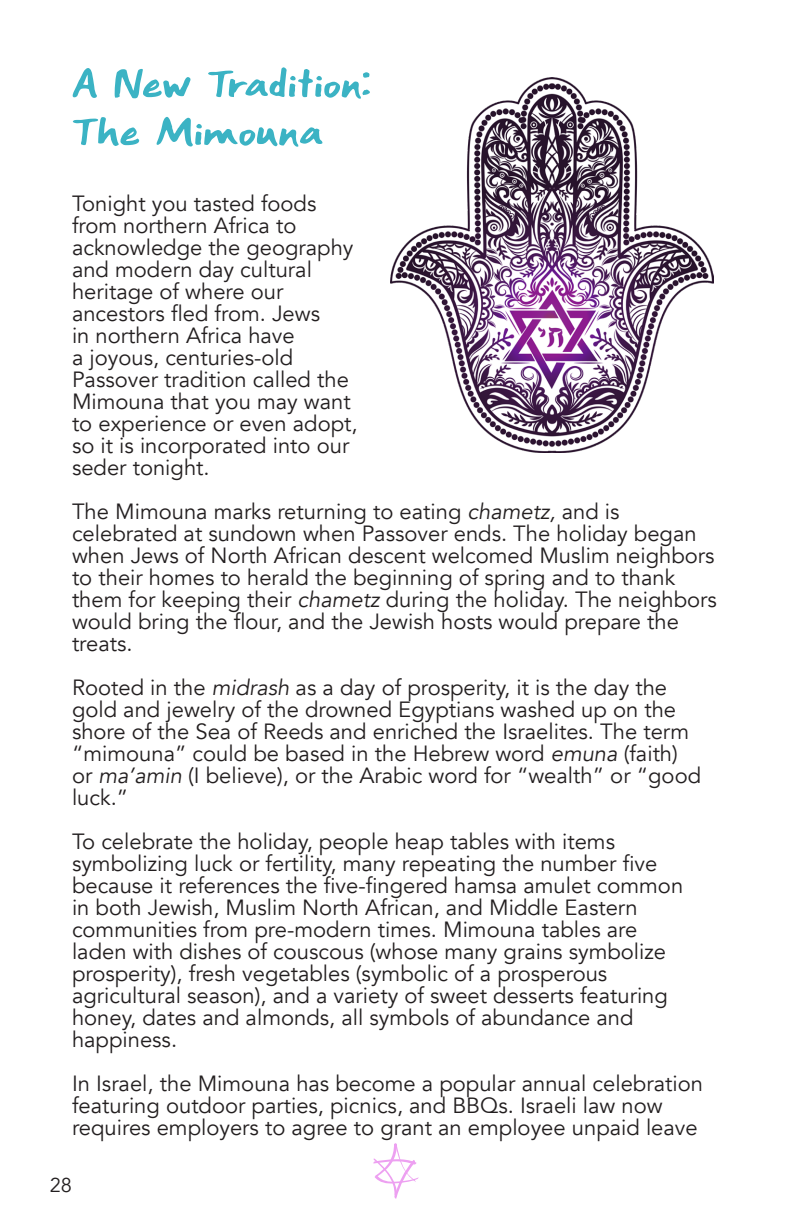
<style>
.page{position:relative;width:792px;height:1224px;background:#fff}
.page>*{position:absolute;margin:0;border:0;box-sizing:border-box;transform-origin:0 0}
.t1{font:56px "Gros Marqueur";color:#3bb3c4}
.t2{font:22px/22px "Avenir";color:#231f20}
.t3{font:20px "Avenir";color:#231f20}
.s1{font-style:italic}
</style>
<div class="page">
<svg style="left:373px;top:1143px;width:46px;height:56px"></svg>
<img style="left:391px;top:78px;width:322px;height:374px">
<p class="t1" style="left:72px;top:60px;width:300px">A New Tradition:</p>
<p class="t1" style="left:72px;top:108px;width:253px">The Mimouna</p>
<p class="t2" style="left:72px;top:192px;width:287px">Tonight you tasted foods from northern Africa to acknowledge the geography and modern day cultural heritage of where our ancestors fled from. Jews<br>in northern Africa have<br>a joyous, centuries-old<br>Passover tradition called the<br>Mimouna that you may want to experience or even adopt, so it is incorporated into our seder tonight.</p>
<p class="t2" style="left:72px;top:500px;width:646px">The Mimouna marks returning to eating <span class="s1">chametz,</span> and is celebrated at sundown when Passover ends. The holiday began when Jews of North African descent welcomed Muslim neighbors to their homes to herald the beginning of spring and to thank them for keeping their <span class="s1">chametz</span> during the holiday. The neighbors would bring the flour, and the Jewish hosts would prepare the treats.</p>
<p class="t2" style="left:72px;top:676px;width:631px">Rooted in the <span class="s1">midrash</span> as a day of prosperity, it is the day the gold and jewelry of the drowned Egyptians washed up on the shore of the Sea of Reeds and enriched the Israelites. The term “mimouna” could be based in the Hebrew word <span class="s1">emuna</span> (faith) or <span class="s1">ma’amin</span> (I believe), or the Arabic word for “wealth” or “good luck.”</p>
<p class="t2" style="left:72px;top:830px;width:613px">To celebrate the holiday, people heap tables with items symbolizing luck or fertility, many repeating the number five because it references the five-fingered hamsa amulet common in both Jewish, Muslim North African, and Middle Eastern communities from pre-modern times. Mimouna tables are laden with dishes of couscous (whose many grains symbolize prosperity), fresh vegetables (symbolic of a prosperous agricultural season), and a variety of sweet desserts featuring honey, dates and almonds, all symbols of abundance and happiness.</p>
<p class="t2" style="left:72px;top:1072px;width:633px">In Israel, the Mimouna has become a popular annual celebration featuring outdoor parties, picnics, and BBQs. Israeli law now requires employers to agree to grant an employee unpaid leave</p>
<p class="t3" style="left:50px;top:1173px;width:24px">28</p>
</div>
